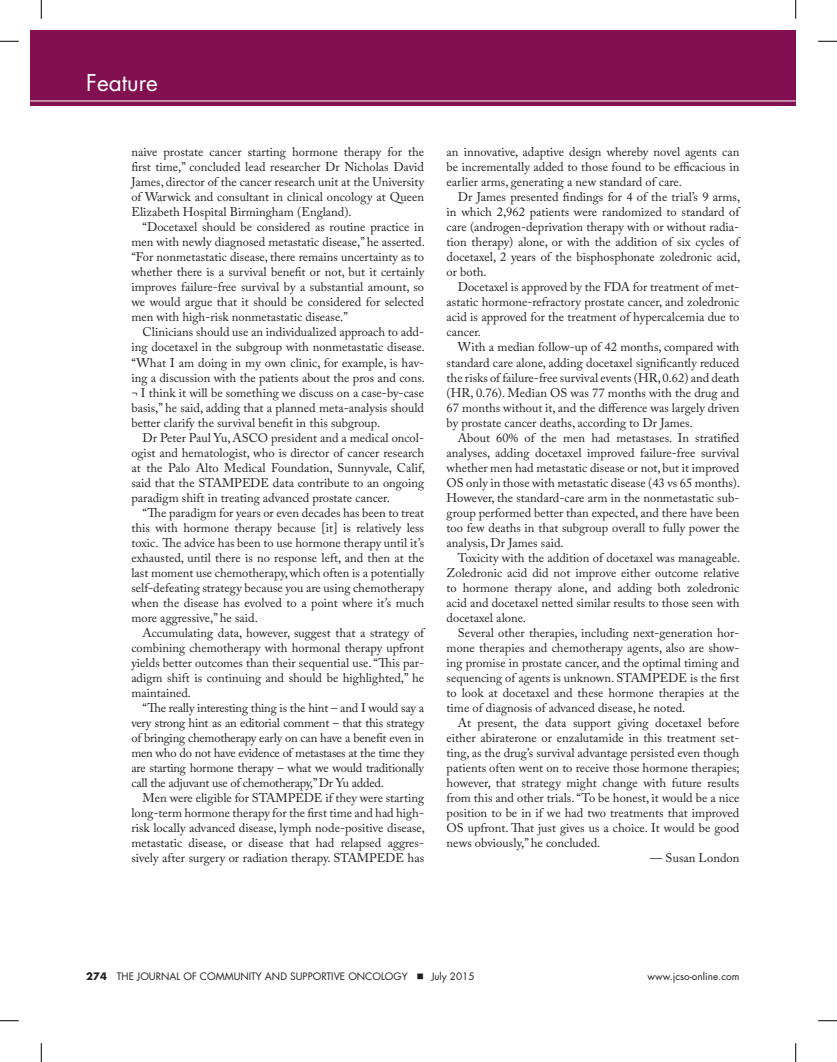
<style>
.page{position:relative;width:837px;height:1062px;background:#fff}
.page>*{position:absolute;margin:0;border:0;box-sizing:border-box;transform-origin:0 0}
.t1{font:22.5px "Futura Std";color:#fff}
.t2{font:12.5px/15px "Adobe Caslon Pro";color:#231f20;text-align:justify}
.t3{font:10px "Futura Std";color:#231f20}
.s1{font-weight:700}
</style>
<div class="page">
<div style="left:30px;top:30px;width:765px;height:75px;background:#821050"></div>
<hr style="left:30px;top:100px;width:765px;height:1px;background:#fff">
<svg style="left:0;top:40px;width:19px;height:2px"></svg>
<svg style="left:818px;top:40px;width:18px;height:2px"></svg>
<svg style="left:0;top:1020px;width:19px;height:1px"></svg>
<svg style="left:818px;top:1020px;width:18px;height:1px"></svg>
<svg style="left:40px;top:0;width:2px;height:19px"></svg>
<svg style="left:40px;top:1043px;width:2px;height:18px"></svg>
<svg style="left:795px;top:0;width:1px;height:19px"></svg>
<svg style="left:795px;top:1043px;width:1px;height:18px"></svg>
<h1 class="t1" style="left:86px;top:68px;width:73px">Feature</h1>
<p class="t2" style="left:131px;top:144px;width:294px">naive prostate cancer starting hormone therapy for the first time,” concluded lead researcher Dr Nicholas David James, director of the cancer research unit at the University of Warwick and consultant in clinical oncology at Queen Elizabeth Hospital Birmingham (England).</p>
<p class="t2" style="left:131px;top:219px;width:295px;text-indent:11px">“Docetaxel should be considered as routine practice in men with newly diagnosed metastatic disease,” he asserted. “For nonmetastatic disease, there remains uncertainty as to whether there is a survival benefit or not, but it certainly improves failure-free survival by a substantial amount, so we would argue that it should be considered for selected men with high-risk nonmetastatic disease.”</p>
<p class="t2" style="left:131px;top:324px;width:295px;text-indent:11px">Clinicians should use an individualized approach to add&shy;ing docetaxel in the subgroup with nonmetastatic disease. “What I am doing in my own clinic, for example, is hav&shy;ing a discussion with the patients about the pros and cons. ¬ I think it will be something we discuss on a case-by-case basis,” he said, adding that a planned meta-analysis should better clarify the survival benefit in this subgroup.</p>
<p class="t2" style="left:131px;top:429px;width:295px;text-indent:11px">Dr Peter Paul Yu, ASCO president and a medical oncol&shy;ogist and hematologist, who is director of cancer research at the Palo Alto Medical Foundation, Sunnyvale, Calif, said that the STAMPEDE data contribute to an ongoing paradigm shift in treating advanced prostate cancer.</p>
<p class="t2" style="left:131px;top:504px;width:294px;text-indent:11px">“The paradigm for years or even decades has been to treat this with hormone therapy because [it] is relatively less toxic. The advice has been to use hormone therapy until it’s exhausted, until there is no response left, and then at the last moment use chemotherapy, which often is a potentially self-defeating strategy because you are using chemotherapy when the disease has evolved to a point where it’s much more aggressive,” he said.</p>
<p class="t2" style="left:131px;top:624px;width:294px;text-indent:11px">Accumulating data, however, suggest that a strategy of combining chemotherapy with hormonal therapy upfront yields better outcomes than their sequential use. “This par&shy;adigm shift is continuing and should be highlighted,” he maintained.</p>
<p class="t2" style="left:131px;top:699px;width:294px;text-indent:11px">“The really interesting thing is the hint – and I would say a very strong hint as an editorial comment – that this strategy of bringing chemotherapy early on can have a benefit even in men who do not have evidence of metastases at the time they are starting hormone therapy – what we would traditionally call the adjuvant use of chemotherapy,” Dr Yu added.</p>
<p class="t2" style="left:131px;top:789px;width:295px;text-indent:11px">Men were eligible for STAMPEDE if they were starting long-term hormone therapy for the first time and had high&shy;risk locally advanced disease, lymph node-positive disease, metastatic disease, or disease that had relapsed aggres&shy;sively after surgery or radiation therapy. STAMPEDE has</p>
<p class="t2" style="left:446px;top:144px;width:294px">an innovative, adaptive design whereby novel agents can be incrementally added to those found to be efficacious in earlier arms, generating a new standard of care.</p>
<p class="t2" style="left:446px;top:189px;width:295px;text-indent:11px">Dr James presented findings for 4 of the trial’s 9 arms, in which 2,962 patients were randomized to standard of care (androgen-deprivation therapy with or without radia&shy;tion therapy) alone, or with the addition of six cycles of docetaxel, 2 years of the bisphosphonate zoledronic acid, or both.</p>
<p class="t2" style="left:446px;top:279px;width:294px;text-indent:11px">Docetaxel is approved by the FDA for treatment of met&shy;astatic hormone-refractory prostate cancer, and zoledronic acid is approved for the treatment of hypercalcemia due to cancer.</p>
<p class="t2" style="left:446px;top:339px;width:294px;text-indent:11px">With a median follow-up of 42 months, compared with standard care alone, adding docetaxel significantly reduced the risks of failure-free survival events (HR, 0.62) and death (HR, 0.76). Median OS was 77 months with the drug and 67 months without it, and the difference was largely driven by prostate cancer deaths, according to Dr James.</p>
<p class="t2" style="left:446px;top:429px;width:295px;text-indent:11px">About 60% of the men had metastases. In stratified analyses, adding docetaxel improved failure-free survival whether men had metastatic disease or not, but it improved OS only in those with metastatic disease (43 vs 65 months).<br>However, the standard-care arm in the nonmetastatic sub&shy;group performed better than expected, and there have been too few deaths in that subgroup overall to fully power the analysis, Dr James said.</p>
<p class="t2" style="left:446px;top:549px;width:295px;text-indent:11px">Toxicity with the addition of docetaxel was manageable.<br>Zoledronic acid did not improve either outcome relative to hormone therapy alone, and adding both zoledronic acid and docetaxel netted similar results to those seen with docetaxel alone.</p>
<p class="t2" style="left:446px;top:624px;width:294px;text-indent:11px">Several other therapies, including next-generation hor&shy;mone therapies and chemotherapy agents, also are show&shy;ing promise in prostate cancer, and the optimal timing and sequencing of agents is unknown. STAMPEDE is the first to look at docetaxel and these hormone therapies at the time of diagnosis of advanced disease, he noted.</p>
<p class="t2" style="left:446px;top:714px;width:294px;text-indent:11px">At present, the data support giving docetaxel before either abiraterone or enzalutamide in this treatment set&shy;ting, as the drug’s survival advantage persisted even though patients often went on to receive those hormone therapies; however, that strategy might change with future results from this and other trials. “To be honest, it would be a nice position to be in if we had two treatments that improved OS upfront. That just gives us a choice. It would be good news obviously,” he concluded.</p>
<p class="t2" style="left:649px;top:849px;width:91px">— Susan London</p>
<p class="t3" style="left:86px;top:969px;width:323px"><span class="s1">274</span> THE JOURNAL OF COMMUNITY AND SUPPORTIVE ONCOLOGY</p>
<p class="t3" style="left:431px;top:969px;width:45px">July 2015</p>
<p class="t3" style="left:647px;top:969px;width:93px">www.jcso-online.com</p>
</div>
